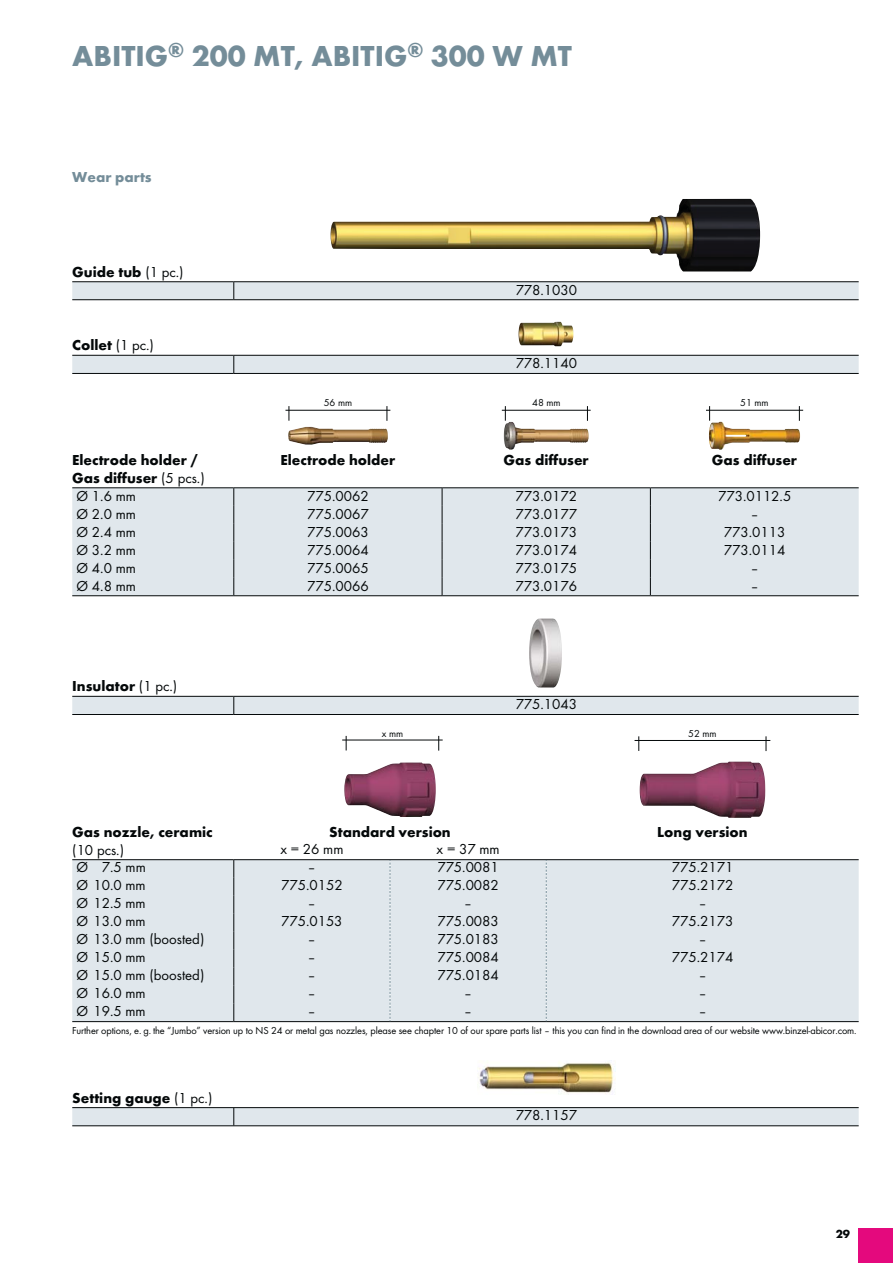
<style>
.page{position:relative;width:893px;height:1263px;background:#fff}
.page>*{position:absolute;margin:0;border:0;box-sizing:border-box;transform-origin:0 0}
.t1{font:700 30px "Futura TOT";color:#748d99}
.t2{font:15px "Futura TOT Boo";color:#040809}
.t3{font:700 15px/18px "Futura TOT";color:#040809}
.t4{font:700 15px "Futura TOT";color:#748d99}
.t5{font:700 12px "Futura TOT";color:#040809}
.t6{font:10.5px "Futura TOT Boo";letter-spacing:-.01em;color:#040809}
.s1{font-family:"Futura TOT Boo";font-weight:400}
</style>
<div class="page">
<div style="left:859px;top:1229px;width:34px;height:34px;background:#e4097d"></div>
<img style="left:518px;top:322px;width:55px;height:24px">
<img style="left:529px;top:618px;width:33px;height:70px">
<img style="left:288px;top:427px;width:100px;height:18px">
<svg style="left:505px;top:406px;width:1px;height:15px"></svg>
<svg style="left:587px;top:406px;width:1px;height:15px"></svg>
<hr style="left:502px;top:410px;width:89px;height:1px;background:#040809">
<svg style="left:289px;top:406px;width:1px;height:15px"></svg>
<svg style="left:386px;top:406px;width:1px;height:15px"></svg>
<hr style="left:285px;top:410px;width:105px;height:1px;background:#040809">
<img style="left:344px;top:762px;width:92px;height:55px">
<img style="left:639px;top:762px;width:126px;height:56px">
<svg style="left:638px;top:736px;width:1px;height:15px"></svg>
<svg style="left:766px;top:736px;width:1px;height:15px"></svg>
<hr style="left:634px;top:740px;width:136px;height:1px;background:#040809">
<svg style="left:346px;top:736px;width:1px;height:14px"></svg>
<svg style="left:438px;top:736px;width:1px;height:15px"></svg>
<hr style="left:342px;top:740px;width:101px;height:1px;background:#040809">
<img style="left:504px;top:422px;width:85px;height:28px">
<img style="left:330px;top:199px;width:430px;height:72px">
<img style="left:478px;top:1062px;width:136px;height:33px">
<img style="left:709px;top:422px;width:91px;height:28px">
<svg style="left:709px;top:406px;width:1px;height:15px"></svg>
<svg style="left:799px;top:406px;width:1px;height:15px"></svg>
<hr style="left:706px;top:410px;width:97px;height:1px;background:#040809">
<hr style="left:72px;top:281px;width:162px;height:1px;background:#040809">
<hr style="left:234px;top:281px;width:625px;height:1px;background:#040809">
<svg style="left:72px;top:282px;width:787px;height:18px;background:#d3dade"></svg>
<svg style="left:72px;top:696px;width:787px;height:19px;background:#cad1d5"></svg>
<div style="left:72px;top:860px;width:787px;height:161px;background:#e0e7ec"></div>
<hr style="left:72px;top:859px;width:162px;height:1px;background:#040809">
<hr style="left:234px;top:859px;width:625px;height:1px;background:#040809">
<svg style="left:233px;top:860px;width:1px;height:161px"></svg>
<hr style="left:72px;top:1021px;width:162px;height:1px;background:#040809">
<hr style="left:234px;top:1021px;width:625px;height:1px;background:#040809">
<svg style="left:546px;top:860px;width:1px;height:161px"></svg>
<svg style="left:390px;top:860px;width:1px;height:161px"></svg>
<div style="left:72px;top:488px;width:787px;height:107px;background:#e0e7ec"></div>
<hr style="left:72px;top:595px;width:162px;height:1px;background:#040809">
<hr style="left:234px;top:595px;width:208px;height:1px;background:#040809">
<hr style="left:442px;top:595px;width:208px;height:1px;background:#040809">
<hr style="left:72px;top:487px;width:162px;height:1px;background:#040809">
<hr style="left:234px;top:487px;width:208px;height:1px;background:#040809">
<hr style="left:442px;top:487px;width:208px;height:1px;background:#040809">
<svg style="left:233px;top:488px;width:1px;height:107px"></svg>
<svg style="left:442px;top:488px;width:1px;height:107px"></svg>
<hr style="left:650px;top:487px;width:209px;height:1px;background:#040809">
<hr style="left:650px;top:595px;width:209px;height:1px;background:#040809">
<svg style="left:650px;top:488px;width:1px;height:107px"></svg>
<hr style="left:72px;top:373px;width:162px;height:1px;background:#040809">
<hr style="left:234px;top:373px;width:625px;height:1px;background:#040809">
<svg style="left:72px;top:355px;width:787px;height:18px;background:#d5dce1"></svg>
<hr style="left:72px;top:1107px;width:787px;height:1px;background:#040809">
<svg style="left:72px;top:1108px;width:787px;height:18px;background:#d5dce1"></svg>
<h1 class="t1" style="left:72px;top:45px;width:501px">ABITIG<sup>®</sup> 200 MT, ABITIG<sup>®</sup> 300 W MT</h1>
<p class="t4" style="left:72px;top:171px;width:81px">Wear parts</p>
<p class="t3" style="left:72px;top:264px;width:113px">Guide tub <span class="s1">(1 pc.)</span></p>
<p class="t3" style="left:72px;top:338px;width:83px">Collet <span class="s1">(1 pc.)</span></p>
<p class="t2" style="left:516px;top:284px;width:63px">778.1030</p>
<p class="t2" style="left:516px;top:357px;width:63px">778.1140</p>
<p class="t6" style="left:324px;top:399px;width:30px">56 mm</p>
<p class="t6" style="left:532px;top:399px;width:30px">48 mm</p>
<p class="t6" style="left:740px;top:399px;width:30px">51 mm</p>
<p class="t3" style="left:72px;top:452px;width:134px">Electrode holder /<br>Gas diffuser <span class="s1">(5 pcs.)</span></p>
<p class="t3" style="left:281px;top:452px;width:116px">Electrode holder</p>
<p class="t3" style="left:504px;top:452px;width:87px">Gas diffuser</p>
<p class="t3" style="left:712px;top:452px;width:87px">Gas diffuser</p>
<p class="t2" style="left:76px;top:490px;width:61px">Ø 1.6 mm</p>
<p class="t2" style="left:307px;top:490px;width:63px">775.0062</p>
<p class="t2" style="left:515px;top:490px;width:63px">773.0172</p>
<p class="t2" style="left:718px;top:490px;width:75px">773.0112.5</p>
<p class="t2" style="left:76px;top:508px;width:61px">Ø 2.0 mm</p>
<p class="t2" style="left:307px;top:508px;width:63px">775.0067</p>
<p class="t2" style="left:515px;top:508px;width:63px">773.0177</p>
<p class="t2" style="left:750px;top:508px;width:10px">–</p>
<p class="t2" style="left:76px;top:526px;width:61px">Ø 2.4 mm</p>
<p class="t2" style="left:307px;top:526px;width:63px">775.0063</p>
<p class="t2" style="left:515px;top:526px;width:63px">773.0173</p>
<p class="t2" style="left:724px;top:526px;width:63px">773.0113</p>
<p class="t2" style="left:76px;top:544px;width:61px">Ø 3.2 mm</p>
<p class="t2" style="left:307px;top:544px;width:63px">775.0064</p>
<p class="t2" style="left:515px;top:544px;width:63px">773.0174</p>
<p class="t2" style="left:724px;top:544px;width:63px">773.0114</p>
<p class="t2" style="left:76px;top:562px;width:61px">Ø 4.0 mm</p>
<p class="t2" style="left:307px;top:562px;width:63px">775.0065</p>
<p class="t2" style="left:515px;top:562px;width:63px">773.0175</p>
<p class="t2" style="left:750px;top:562px;width:10px">–</p>
<p class="t2" style="left:76px;top:580px;width:61px">Ø 4.8 mm</p>
<p class="t2" style="left:307px;top:580px;width:63px">775.0066</p>
<p class="t2" style="left:515px;top:580px;width:63px">773.0176</p>
<p class="t2" style="left:750px;top:580px;width:10px">–</p>
<p class="t3" style="left:72px;top:679px;width:106px">Insulator <span class="s1">(1 pc.)</span></p>
<p class="t3" style="left:72px;top:824px;width:142px">Gas nozzle, ceramic</p>
<p class="t2" style="left:72px;top:844px;width:53px">(10 pcs.)</p>
<p class="t2" style="left:516px;top:698px;width:63px">775.1043</p>
<p class="t6" style="left:382px;top:729px;width:23px">x mm</p>
<p class="t6" style="left:688px;top:729px;width:30px">52 mm</p>
<p class="t3" style="left:329px;top:824px;width:123px">Standard version</p>
<p class="t3" style="left:657px;top:824px;width:92px">Long version</p>
<p class="t2" style="left:280px;top:844px;width:64px">x = 26 mm</p>
<p class="t2" style="left:437px;top:844px;width:64px">x = 37 mm</p>
<p class="t2" style="left:76px;top:862px;width:71px">Ø 7.5 mm</p>
<p class="t2" style="left:308px;top:862px;width:10px">–</p>
<p class="t2" style="left:437px;top:862px;width:63px">775.0081</p>
<p class="t2" style="left:672px;top:862px;width:63px">775.2171</p>
<p class="t2" style="left:76px;top:880px;width:71px">Ø 10.0 mm</p>
<p class="t2" style="left:281px;top:880px;width:63px">775.0152</p>
<p class="t2" style="left:437px;top:880px;width:63px">775.0082</p>
<p class="t2" style="left:672px;top:880px;width:63px">775.2172</p>
<p class="t2" style="left:76px;top:898px;width:71px">Ø 12.5 mm</p>
<p class="t2" style="left:308px;top:898px;width:10px">–</p>
<p class="t2" style="left:464px;top:898px;width:10px">–</p>
<p class="t2" style="left:698px;top:898px;width:10px">–</p>
<p class="t2" style="left:76px;top:916px;width:71px">Ø 13.0 mm</p>
<p class="t2" style="left:281px;top:916px;width:63px">775.0153</p>
<p class="t2" style="left:437px;top:916px;width:63px">775.0083</p>
<p class="t2" style="left:672px;top:916px;width:63px">775.2173</p>
<p class="t2" style="left:76px;top:934px;width:129px">Ø 13.0 mm (boosted)</p>
<p class="t2" style="left:308px;top:934px;width:10px">–</p>
<p class="t2" style="left:437px;top:934px;width:63px">775.0183</p>
<p class="t2" style="left:698px;top:934px;width:10px">–</p>
<p class="t2" style="left:76px;top:952px;width:71px">Ø 15.0 mm</p>
<p class="t2" style="left:308px;top:952px;width:10px">–</p>
<p class="t2" style="left:437px;top:952px;width:63px">775.0084</p>
<p class="t2" style="left:672px;top:952px;width:63px">775.2174</p>
<p class="t2" style="left:76px;top:970px;width:129px">Ø 15.0 mm (boosted)</p>
<p class="t2" style="left:308px;top:970px;width:10px">–</p>
<p class="t2" style="left:437px;top:970px;width:63px">775.0184</p>
<p class="t2" style="left:698px;top:970px;width:10px">–</p>
<p class="t2" style="left:76px;top:988px;width:71px">Ø 16.0 mm</p>
<p class="t2" style="left:308px;top:988px;width:10px">–</p>
<p class="t2" style="left:464px;top:988px;width:10px">–</p>
<p class="t2" style="left:698px;top:988px;width:10px">–</p>
<p class="t2" style="left:76px;top:1006px;width:71px">Ø 19.5 mm</p>
<p class="t2" style="left:308px;top:1006px;width:10px">–</p>
<p class="t2" style="left:464px;top:1006px;width:10px">–</p>
<p class="t2" style="left:698px;top:1006px;width:10px">–</p>
<p class="t6" style="left:72px;top:1026px;width:786px">Further options, e. g. the “Jumbo” version up to NS 24 or metal gas nozzles, please see chapter 10 of our spare parts list – this you can find in the download area of our website www.binzel-abicor.com.</p>
<p class="t3" style="left:72px;top:1090px;width:142px">Setting gauge <span class="s1">(1 pc.)</span></p>
<p class="t2" style="left:516px;top:1110px;width:63px">778.1157</p>
<p class="t5" style="left:836px;top:1229px;width:16px">29</p>
</div>
